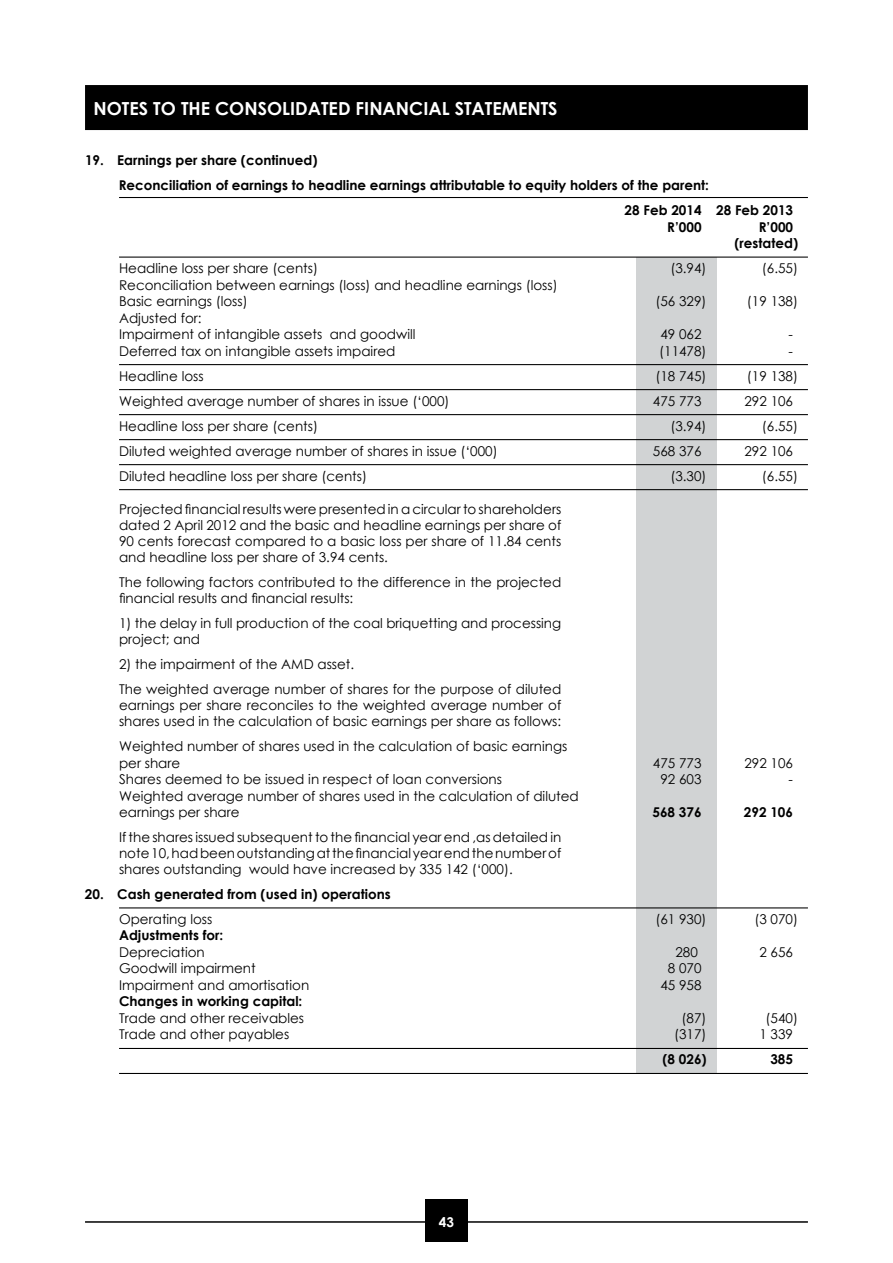
<style>
.page{position:relative;width:893px;height:1263px;background:#fff}
.page>*{position:absolute;margin:0;border:0;box-sizing:border-box;transform-origin:0 0}
.t1{font:700 18px "Century Gothic";color:#fff}
.t2{font:13.5px/16.2px "Century Gothic";color:#000}
.t3{font:700 13.5px/16.5px "Century Gothic";color:#000}
.t4{font:700 13.5px "Century Gothic";color:#fff}
</style>
<div class="page">
<div style="left:636px;top:257px;width:80px;height:817px;background:#d1d3d4"></div>
<hr style="left:85px;top:1221px;width:723px;height:2px;background:#000">
<div style="left:85px;top:85px;width:723px;height:45px;background:#000"></div>
<div style="left:425px;top:1199px;width:43px;height:43px;background:#000"></div>
<hr style="left:119px;top:197px;width:689px;height:1px;background:#000">
<hr style="left:119px;top:257px;width:689px;height:1px;background:#000">
<hr style="left:119px;top:364px;width:689px;height:1px;background:#000">
<hr style="left:119px;top:389px;width:689px;height:1px;background:#000">
<hr style="left:119px;top:414px;width:689px;height:1px;background:#000">
<hr style="left:119px;top:439px;width:689px;height:1px;background:#000">
<hr style="left:119px;top:464px;width:689px;height:1px;background:#000">
<hr style="left:119px;top:489px;width:689px;height:1px;background:#000">
<hr style="left:119px;top:907px;width:689px;height:1px;background:#000">
<hr style="left:119px;top:1048px;width:689px;height:1px;background:#000">
<hr style="left:119px;top:1073px;width:689px;height:1px;background:#000">
<h1 class="t1" style="left:94px;top:97px;width:466px">NOTES TO THE CONSOLIDATED FINANCIAL STATEMENTS</h1>
<p class="t3" style="left:85px;top:152px;width:234px">19. Earnings per share (continued)</p>
<p class="t3" style="left:119px;top:177px;width:592px">Reconciliation of earnings to headline earnings attributable to equity holders of the parent:</p>
<p class="t3" style="left:625px;top:202px;width:170px">28 Feb 2014 28 Feb 2013</p>
<p class="t3" style="left:667px;top:218px;width:36px">R’000</p>
<p class="t3" style="left:734px;top:218px;width:65px;text-indent:24px">R’000 (restated)</p>
<p class="t2" style="left:119px;top:260px;width:200px">Headline loss per share (cents)</p>
<p class="t2" style="left:670px;top:260px;width:38px">(3.94)</p>
<p class="t2" style="left:762px;top:260px;width:38px">(6.55)</p>
<p class="t2" style="left:119px;top:276px;width:440px">Reconciliation between earnings (loss) and headline earnings (loss)<br>Basic earnings (loss)</p>
<p class="t2" style="left:655px;top:293px;width:53px">(56 329)</p>
<p class="t2" style="left:747px;top:293px;width:53px">(19 138)</p>
<p class="t2" style="left:119px;top:309px;width:298px">Adjusted for:<br>Impairment of intangible assets and goodwill</p>
<p class="t2" style="left:660px;top:326px;width:43px">49 062</p>
<p class="t2" style="left:789px;top:326px;width:6px">-</p>
<p class="t2" style="left:119px;top:342px;width:278px">Deferred tax on intangible assets impaired</p>
<p class="t2" style="left:659px;top:342px;width:49px">(11478)</p>
<p class="t2" style="left:789px;top:342px;width:6px">-</p>
<p class="t2" style="left:119px;top:367px;width:86px">Headline loss</p>
<p class="t2" style="left:655px;top:367px;width:53px">(18 745)</p>
<p class="t2" style="left:747px;top:367px;width:53px">(19 138)</p>
<p class="t2" style="left:119px;top:392px;width:332px">Weighted average number of shares in issue (‘000)</p>
<p class="t2" style="left:653px;top:392px;width:50px">475 773</p>
<p class="t2" style="left:744px;top:392px;width:50px">292 106</p>
<p class="t2" style="left:119px;top:417px;width:200px">Headline loss per share (cents)</p>
<p class="t2" style="left:670px;top:417px;width:38px">(3.94)</p>
<p class="t2" style="left:762px;top:417px;width:38px">(6.55)</p>
<p class="t2" style="left:119px;top:442px;width:380px">Diluted weighted average number of shares in issue (‘000)</p>
<p class="t2" style="left:653px;top:442px;width:50px">568 376</p>
<p class="t2" style="left:744px;top:442px;width:50px">292 106</p>
<p class="t2" style="left:119px;top:467px;width:249px">Diluted headline loss per share (cents)</p>
<p class="t2" style="left:670px;top:467px;width:38px">(3.30)</p>
<p class="t2" style="left:762px;top:467px;width:38px">(6.55)</p>
<p class="t2" style="left:119px;top:501px;width:444px;text-align:justify">Projected financial results were presented in a circular to shareholders dated 2 April 2012 and the basic and headline earnings per share of 90 cents forecast compared to a basic loss per share of 11.84 cents and headline loss per share of 3.94 cents.</p>
<p class="t2" style="left:119px;top:574px;width:444px">The following factors contributed to the difference in the projected financial results and financial results:</p>
<p class="t2" style="left:119px;top:615px;width:444px">1) the delay in full production of the coal briquetting and processing project; and</p>
<p class="t2" style="left:119px;top:651px;width:444px;line-height:24.8px">2) the impairment of the AMD asset.<br>The weighted average number of shares for the purpose of diluted</p>
<p class="t2" style="left:119px;top:697px;width:444px">earnings per share reconciles to the weighted average number of shares used in the calculation of basic earnings per share as follows:</p>
<p class="t2" style="left:119px;top:738px;width:450px">Weighted number of shares used in the calculation of basic earnings per share</p>
<p class="t2" style="left:653px;top:754px;width:50px">475 773</p>
<p class="t2" style="left:744px;top:754px;width:50px">292 106</p>
<p class="t2" style="left:119px;top:771px;width:384px">Shares deemed to be issued in respect of loan conversions</p>
<p class="t2" style="left:660px;top:771px;width:43px">92 603</p>
<p class="t2" style="left:789px;top:771px;width:6px">-</p>
<p class="t2" style="left:119px;top:787px;width:461px">Weighted average number of shares used in the calculation of diluted earnings per share</p>
<p class="t3" style="left:652px;top:803px;width:51px">568 376</p>
<p class="t3" style="left:744px;top:803px;width:51px">292 106</p>
<p class="t2" style="left:119px;top:828px;width:444px;text-align:justify">If the shares issued subsequent to the financial year end ,as detailed in note10,hadbeenoutstandingatthefinancialyearendthenumberof shares outstanding would have increased by 335 142 (‘000).</p>
<p class="t3" style="left:85px;top:885px;width:307px">20. Cash generated from (used in) operations</p>
<p class="t2" style="left:119px;top:911px;width:95px">Operating loss</p>
<p class="t2" style="left:655px;top:911px;width:53px">(61 930)</p>
<p class="t2" style="left:754px;top:911px;width:45px">(3 070)</p>
<p class="t3" style="left:119px;top:927px;width:106px">Adjustments for:</p>
<p class="t2" style="left:119px;top:944px;width:87px">Depreciation</p>
<p class="t2" style="left:675px;top:944px;width:24px">280</p>
<p class="t2" style="left:759px;top:944px;width:35px">2 656</p>
<p class="t2" style="left:119px;top:960px;width:138px">Goodwill impairment</p>
<p class="t2" style="left:668px;top:960px;width:35px">8 070</p>
<p class="t2" style="left:119px;top:977px;width:192px">Impairment and amortisation</p>
<p class="t2" style="left:660px;top:977px;width:43px">45 958</p>
<p class="t3" style="left:119px;top:993px;width:185px">Changes in working capital:</p>
<p class="t2" style="left:119px;top:1010px;width:187px">Trade and other receivables</p>
<p class="t2" style="left:682px;top:1010px;width:26px">(87)</p>
<p class="t2" style="left:766px;top:1010px;width:34px">(540)</p>
<p class="t2" style="left:119px;top:1026px;width:172px">Trade and other payables</p>
<p class="t2" style="left:674px;top:1026px;width:34px">(317)</p>
<p class="t2" style="left:759px;top:1026px;width:35px">1 339</p>
<p class="t3" style="left:662px;top:1051px;width:46px">(8 026)</p>
<p class="t3" style="left:770px;top:1051px;width:24px">385</p>
<p class="t4" style="left:439px;top:1213px;width:17px">43</p>
</div>
